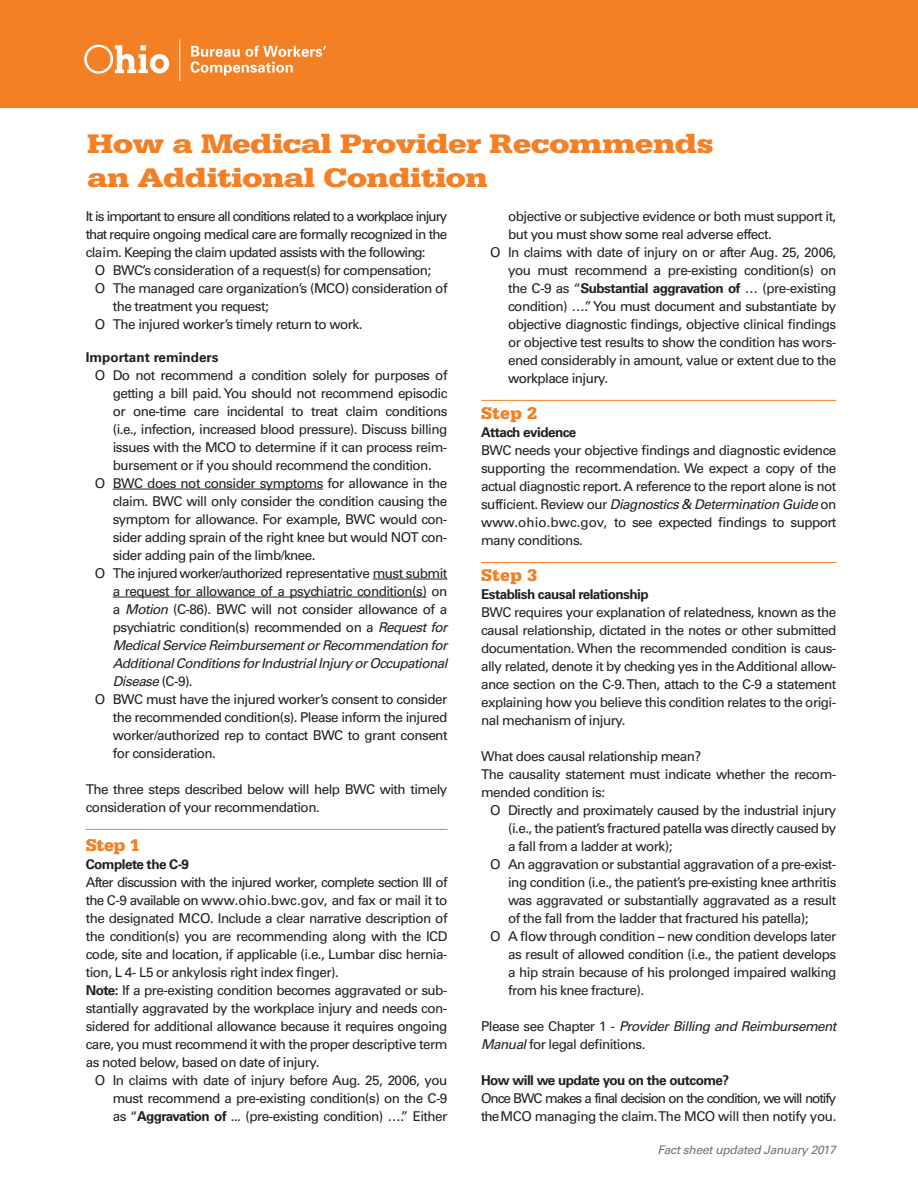
<style>
.page{position:relative;width:918px;height:1188px;background:#fff}
.page>*{position:absolute;margin:0;border:0;box-sizing:border-box;transform-origin:0 0}
.t1{font:900 28.5px "Serifa Std";letter-spacing:-.02em;color:#f48026;scale:1.19 1}
.Pa2{font:900 18px "Serifa Std";color:#f48026}
.Head_1{font:900 18px "Serifa Std";color:#f48026}
.bullets{font:13.5px/18px "Univers LT Std";letter-spacing:-.04em;color:#231f20;text-align:justify}
.Body{font:13.5px/18px "Univers LT Std";letter-spacing:-.04em;color:#231f20;text-align:justify}
.Body-2{font:13.5px/18px "Univers LT Std";letter-spacing:-.08em;color:#231f20}
.Body-3{font:700 13.5px "Univers LT Std";letter-spacing:-.04em;color:#231f20}
.Pa0{font:700 13.5px "Univers LT Std";color:#231f20}
.t2{font:italic 12px "Univers LT Std";letter-spacing:-.02em;color:#717074}
.s1{font-style:italic}
.s2{font-weight:700}
</style>
<div class="page">
<div style="left:0;top:0;width:918px;height:108px;background:#f48026"></div>
<svg style="left:84px;top:45px;width:85px;height:29px"></svg>
<svg style="left:191px;top:46px;width:135px;height:29px"></svg>
<hr style="left:179px;top:39px;width:1px;height:42px;background:#fff">
<hr style="left:113px;top:489px;width:210px;height:1px;background:#231f20">
<hr style="left:373px;top:579px;width:74px;height:1px;background:#231f20">
<hr style="left:113px;top:597px;width:313px;height:1px;background:#231f20">
<hr style="left:86px;top:829px;width:361px;height:1px;background:#f48026">
<hr style="left:481px;top:400px;width:355px;height:1px;background:#f48026">
<hr style="left:481px;top:562px;width:355px;height:1px;background:#f48026">
<p class="t1" style="left:87px;top:126px;width:528px">How a Medical Provider Recommends</p>
<p class="t1" style="left:87px;top:161px;width:338px">an Additional Condition</p>
<p class="Body" style="left:86px;top:207px;width:363px">It is important to ensure all conditions related to a workplace injury that require ongoing medical care are formally recognized in the claim. Keeping the claim updated assists with the following:</p>
<p class="bullets" style="left:95px;top:261px;width:338px">O BWC’s consideration of a request(s) for compensation;</p>
<p class="bullets" style="left:113px;top:279px;width:336px;text-indent:-18px">O The managed care organization’s (MCO) consideration of the treatment you request;</p>
<p class="bullets" style="left:95px;top:315px;width:269px">O The injured worker’s timely return to work.</p>
<p class="Pa0" style="left:86px;top:349px;width:134px">Important reminders</p>
<p class="bullets" style="left:113px;top:366px;width:336px;text-indent:-18px">O Do not recommend a condition solely for purposes of getting a bill paid. You should not recommend episodic or one-time care incidental to treat claim conditions (i.e., infection, increased blood pressure). Discuss billing issues with the MCO to determine if it can process reim&shy;bursement or if you should recommend the condition.</p>
<p class="bullets" style="left:113px;top:474px;width:336px;text-indent:-18px">O BWC does not consider symptoms for allowance in the claim. BWC will only consider the condition causing the symptom for allowance. For example, BWC would con&shy;sider adding sprain of the right knee but would NOT con&shy;sider adding pain of the limb/knee.</p>
<p class="bullets" style="left:113px;top:564px;width:336px;text-indent:-18px">O The injured worker/authorized representative must submit a request for allowance of a psychiatric condition(s) on a <span class="s1">Motion</span> (C-86). BWC will not consider allowance of a psychiatric condition(s) recommended on a <span class="s1">Request for Medical Service Reimbursement or Recommendation for Additional Conditions for Industrial Injury or Occupational Disease</span> (C-9).</p>
<p class="bullets" style="left:113px;top:690px;width:336px;text-indent:-18px">O BWC must have the injured worker’s consent to consider the recommended condition(s). Please inform the injured worker/authorized rep to contact BWC to grant consent for consideration.</p>
<p class="Body" style="left:86px;top:780px;width:363px">The three steps described below will help BWC with timely consideration of your recommendation.</p>
<p class="Head_1" style="left:86px;top:835px;width:56px">Step 1</p>
<p class="Body-3" style="left:86px;top:857px;width:105px">Complete the C-9</p>
<p class="Body" style="left:86px;top:874px;width:363px">After discussion with the injured worker, complete section III of the C-9 available on www.ohio.bwc.gov, and fax or mail it to the designated MCO. Include a clear narrative description of the condition(s) you are recommending along with the ICD code, site and location, if applicable (i.e., Lumbar disc hernia&shy;tion, L 4- L5 or ankylosis right index finger).</p>
<p class="Body" style="left:86px;top:982px;width:363px"><span class="s2">Note:</span> If a pre-existing condition becomes aggravated or sub&shy;stantially aggravated by the workplace injury and needs con&shy;sidered for additional allowance because it requires ongoing care, you must recommend it with the proper descriptive term as noted below, based on date of injury.</p>
<p class="bullets" style="left:113px;top:1072px;width:336px;text-indent:-18px">O In claims with date of injury before Aug. 25, 2006, you must recommend a pre-existing condition(s) on the C-9 as “<span class="s2">Aggravation of</span> ... (pre-existing condition) ….” Either</p>
<p class="bullets" style="left:508px;top:207px;width:330px">objective or subjective evidence or both must support it, but you must show some real adverse effect.</p>
<p class="bullets" style="left:508px;top:243px;width:330px;text-indent:-18px">O In claims with date of injury on or after Aug. 25, 2006, you must recommend a pre-existing condition(s) on the C-9 as “<span class="s2">Substantial aggravation of</span> … (pre-existing condition) ….” You must document and substantiate by objective diagnostic findings, objective clinical findings or objective test results to show the condition has wors&shy;ened considerably in amount, value or extent due to the workplace injury.</p>
<p class="Pa2" style="left:481px;top:402px;width:58px">Step 2</p>
<p class="Body-3" style="left:481px;top:424px;width:97px">Attach evidence</p>
<p class="Body" style="left:481px;top:441px;width:357px">BWC needs your objective findings and diagnostic evidence supporting the recommendation. We expect a copy of the actual diagnostic report. A reference to the report alone is not sufficient. Review our <span class="s1">Diagnostics &amp; Determination Guide</span> on www.ohio.bwc.gov, to see expected findings to support many conditions.</p>
<p class="Pa2" style="left:481px;top:564px;width:58px">Step 3</p>
<p class="Body-3" style="left:481px;top:586px;width:169px">Establish causal relationship</p>
<p class="Body" style="left:481px;top:603px;width:357px">BWC requires your explanation of relatedness, known as the causal relationship, dictated in the notes or other submitted documentation. When the recommended condition is caus&shy;ally related, denote it by checking yes in the Additional allow&shy;ance section on the C-9. Then, attach to the C-9 a statement explaining how you believe this condition relates to the origi&shy;nal mechanism of injury.</p>
<p class="Body" style="left:481px;top:747px;width:222px">What does causal relationship mean?</p>
<p class="Body" style="left:481px;top:765px;width:356px">The causality statement must indicate whether the recom&shy;mended condition is:</p>
<p class="bullets" style="left:508px;top:801px;width:330px;text-indent:-18px">O Directly and proximately caused by the industrial injury (i.e., the patient’s fractured patella was directly caused by a fall from a ladder at work);</p>
<p class="bullets" style="left:508px;top:855px;width:330px;text-indent:-18px">O An aggravation or substantial aggravation of a pre-exist&shy;ing condition (i.e., the patient’s pre-existing knee arthritis was aggravated or substantially aggravated as a result of the fall from the ladder that fractured his patella);</p>
<p class="bullets" style="left:508px;top:927px;width:330px;text-indent:-18px">O A flow through condition – new condition develops later as result of allowed condition (i.e., the patient develops a hip strain because of his prolonged impaired walking from his knee fracture).</p>
<p class="Body" style="left:481px;top:1017px;width:357px">Please see Chapter 1 - <span class="s1">Provider Billing and Reimbursement<br>Manual</span> for legal definitions.</p>
<p class="Body-3" style="left:481px;top:1072px;width:250px">How will we update you on the outcome?</p>
<p class="Body-2" style="left:481px;top:1089px;width:357px">Once BWC makes a final decision on the condition, we will notify the MCO managing the claim. The MCO will then notify you.</p>
<p class="t2" style="left:658px;top:1143px;width:180px">Fact sheet updated January 2017</p>
</div>
